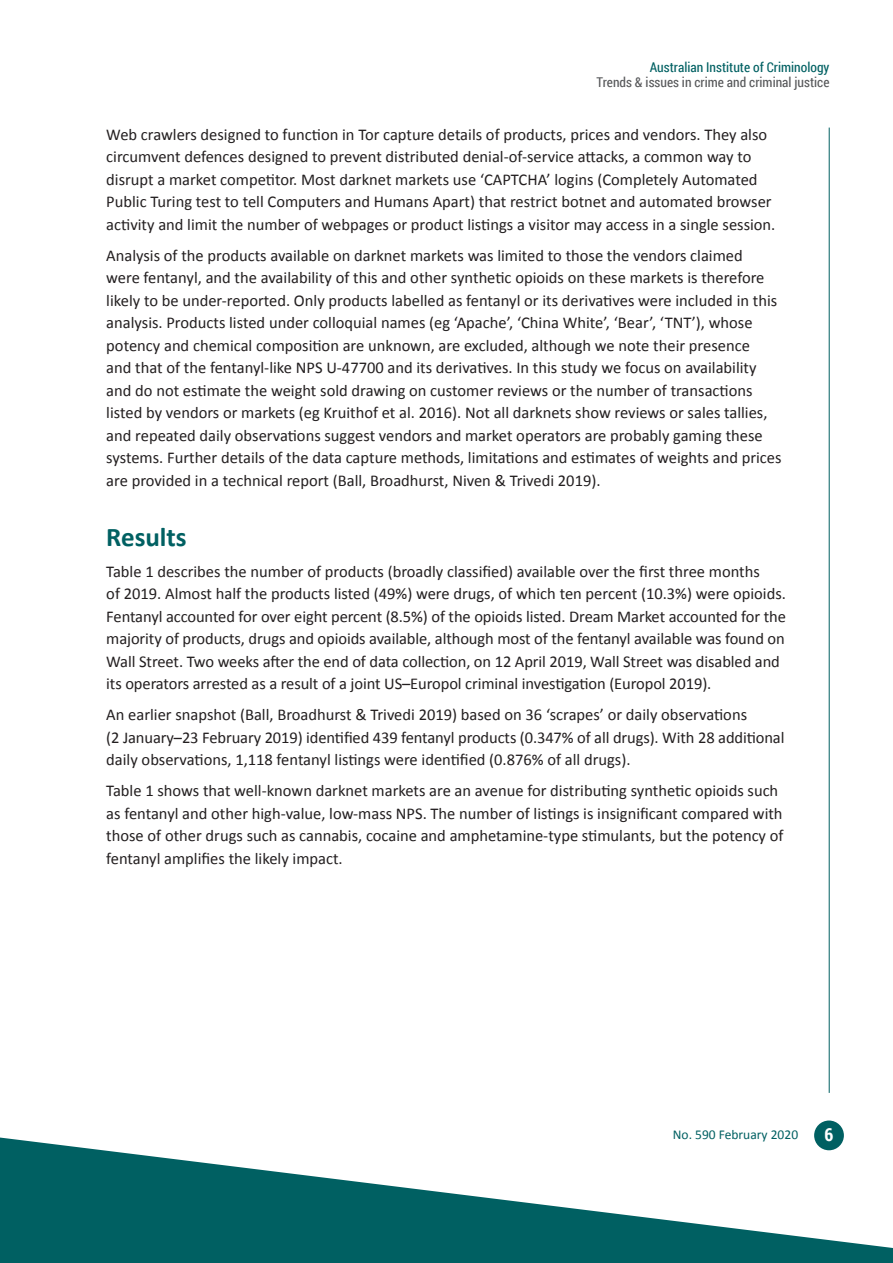
<style>
.page{position:relative;width:893px;height:1263px;background:#fff}
.page>*{position:absolute;margin:0;border:0;box-sizing:border-box;transform-origin:0 0}
.t1{font:700 27px "Calibri";color:#006062}
.t2{font:700 18px "Roboto Condensed";color:#fff}
.body{font:16.5px/22.5px "Calibri";color:#231f20}
.t3{font:13.5px "Roboto Condensed";color:#57585a}
.t4{font:13.5px "Roboto Condensed";color:#006062}
.t5{font:13.5px "Calibri";color:#006062}
</style>
<div class="page">
<hr style="left:829px;top:128px;width:1px;height:965px;background:#006062">
<div style="left:814px;top:1120px;width:30px;height:30px;background:#006062;border-radius:50%"></div>
<svg style="left:0;top:1137px;width:893px;height:126px;fill:#006062"></svg>
<p class="t4" style="left:650px;top:58px;width:181px">Australian Institute of Criminology</p>
<p class="t3" style="left:597px;top:73px;width:234px">Trends &amp; issues in crime and criminal justice</p>
<p class="body" style="left:106px;top:123px;width:671px">Web crawlers designed to function in Tor capture details of products, prices and vendors. They also circumvent defences designed to prevent distributed denial-of-service attacks, a common way to disrupt a market competitor. Most darknet markets use ‘CAPTCHA’ logins (Completely Automated Public Turing test to tell Computers and Humans Apart) that restrict botnet and automated browser activity and limit the number of webpages or product listings a visitor may access in a single session.</p>
<p class="body" style="left:106px;top:244px;width:677px">Analysis of the products available on darknet markets was limited to those the vendors claimed<br>were fentanyl, and the availability of this and other synthetic opioids on these markets is therefore likely to be under-reported. Only products labelled as fentanyl or its derivatives were included in this analysis. Products listed under colloquial names (eg ‘Apache’, ‘China White’, ‘Bear’, ‘TNT’), whose potency and chemical composition are unknown, are excluded, although we note their presence<br>and that of the fentanyl-like NPS U-47700 and its derivatives. In this study we focus on availability and do not estimate the weight sold drawing on customer reviews or the number of transactions listed by vendors or markets (eg Kruithof et al. 2016). Not all darknets show reviews or sales tallies, and repeated daily observations suggest vendors and market operators are probably gaming these systems. Further details of the data capture methods, limitations and estimates of weights and prices are provided in a technical report (Ball, Broadhurst, Niven &amp; Trivedi 2019).</p>
<h1 class="t1" style="left:106px;top:519px;width:82px">Results</h1>
<p class="body" style="left:106px;top:560px;width:681px">Table 1 describes the number of products (broadly classified) available over the first three months<br>of 2019. Almost half the products listed (49%) were drugs, of which ten percent (10.3%) were opioids.<br>Fentanyl accounted for over eight percent (8.5%) of the opioids listed. Dream Market accounted for the majority of products, drugs and opioids available, although most of the fentanyl available was found on Wall Street. Two weeks after the end of data collection, on 12 April 2019, Wall Street was disabled and its operators arrested as a result of a joint US–Europol criminal investigation (Europol 2019).</p>
<p class="body" style="left:106px;top:704px;width:680px">An earlier snapshot (Ball, Broadhurst &amp; Trivedi 2019) based on 36 ‘scrapes’ or daily observations<br>(2 January–23 February 2019) identified 439 fentanyl products (0.347% of all drugs). With 28 additional daily observations, 1,118 fentanyl listings were identified (0.876% of all drugs).</p>
<p class="body" style="left:106px;top:780px;width:679px">Table 1 shows that well-known darknet markets are an avenue for distributing synthetic opioids such as fentanyl and other high-value, low-mass NPS. The number of listings is insignificant compared with those of other drugs such as cannabis, cocaine and amphetamine-type stimulants, but the potency of fentanyl amplifies the likely impact.</p>
<p class="t5" style="left:673px;top:1126px;width:127px">No. 590 February 2020</p>
<p class="t2" style="left:824px;top:1122px;width:10px">6</p>
</div>
